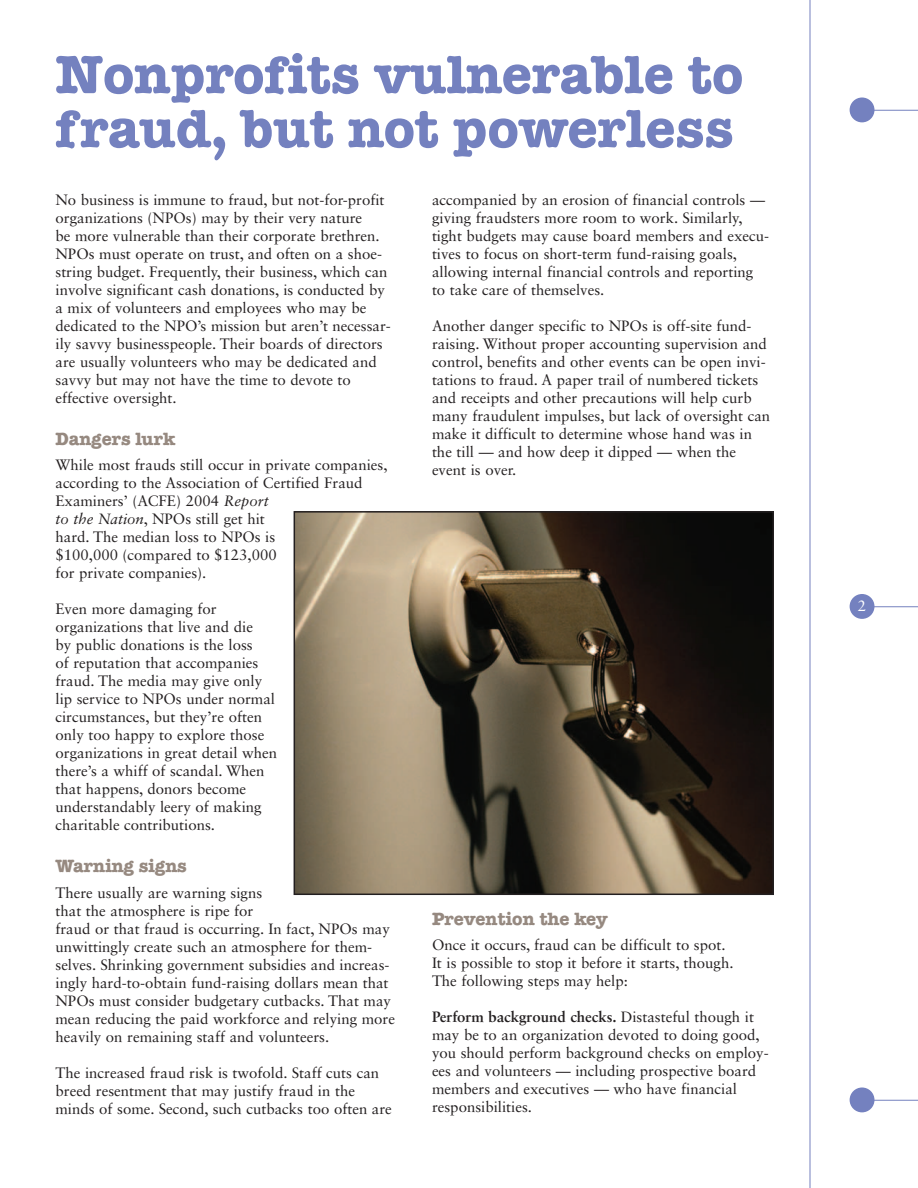
<style>
.page{position:relative;width:918px;height:1188px;background:#fff}
.page>*{position:absolute;margin:0;border:0;box-sizing:border-box;transform-origin:0 0}
.t1{font:700 54px/54px "American Typewriter Std";color:#7481bf}
.t2{font:700 18px "American Typewriter Std";color:#968980}
.t3{font:15px/18px "Sabon LT Std";color:#231f20}
.t4{font:15px "Sabon LT Std";color:#fff}
.s1{font-style:italic}
.s2{font-weight:700}
</style>
<div class="page">
<hr style="left:864px;top:110px;width:54px;height:1px;background:#7481bf">
<hr style="left:864px;top:1100px;width:54px;height:1px;background:#7481bf">
<hr style="left:864px;top:606px;width:54px;height:1px;background:#7481bf">
<hr style="left:810px;top:0;width:1px;height:1188px;background:#7481bf">
<div style="left:850px;top:98px;width:24px;height:24px;background:#7481bf;border-radius:50%"></div>
<div style="left:850px;top:1088px;width:24px;height:24px;background:#7481bf;border-radius:50%"></div>
<div style="left:850px;top:594px;width:24px;height:25px;background:#7481bf;border-radius:50%"></div>
<img style="left:297px;top:514px;width:474px;height:378px">
<div style="left:294px;top:511px;width:480px;height:384px;border:2px solid #231f20"></div>
<h1 class="t1" style="left:56px;top:52px;width:689px">Nonprofits vulnerable to fraud, but not powerless</h1>
<p class="t3" style="left:56px;top:192px;width:337px">No business is immune to fraud, but not-for-profit organizations (NPOs) may by their very nature<br>be more vulnerable than their corporate brethren.<br>NPOs must operate on trust, and often on a shoe&shy;string budget. Frequently, their business, which can involve significant cash donations, is conducted by a mix of volunteers and employees who may be dedicated to the NPO’s mission but aren’t necessar&shy;ily savvy businesspeople. Their boards of directors are usually volunteers who may be dedicated and savvy but may not have the time to devote to effective oversight.</p>
<p class="t2" style="left:56px;top:433px;width:121px">Dangers lurk</p>
<p class="t3" style="left:55px;top:457px;width:334px">While most frauds still occur in private companies, according to the Association of Certified Fraud Examiners’ (ACFE) 2004 <span class="s1">Report<br>to the Nation</span>, NPOs still get hit<br>hard. The median loss to NPOs is<br>$100,000 (compared to $123,000<br>for private companies).</p>
<p class="t3" style="left:56px;top:601px;width:223px">Even more damaging for organizations that live and die<br>by public donations is the loss<br>of reputation that accompanies fraud. The media may give only lip service to NPOs under normal circumstances, but they’re often only too happy to explore those organizations in great detail when there’s a whiff of scandal. When that happens, donors become understandably leery of making charitable contributions.</p>
<p class="t2" style="left:56px;top:860px;width:133px">Warning signs</p>
<p class="t3" style="left:56px;top:885px;width:341px">There usually are warning signs<br>that the atmosphere is ripe for<br>fraud or that fraud is occurring. In fact, NPOs may unwittingly create such an atmosphere for them&shy;selves. Shrinking government subsidies and increas&shy;ingly hard-to-obtain fund-raising dollars mean that NPOs must consider budgetary cutbacks. That may mean reducing the paid workforce and relying more heavily on remaining staff and volunteers.</p>
<p class="t3" style="left:56px;top:1065px;width:338px">The increased fraud risk is twofold. Staff cuts can breed resentment that may justify fraud in the minds of some. Second, such cutbacks too often are</p>
<p class="t3" style="left:432px;top:192px;width:339px">accompanied by an erosion of financial controls — giving fraudsters more room to work. Similarly, tight budgets may cause board members and execu&shy;tives to focus on short-term fund-raising goals, allowing internal financial controls and reporting to take care of themselves.</p>
<p class="t3" style="left:432px;top:318px;width:340px">Another danger specific to NPOs is off-site fund&shy;raising. Without proper accounting supervision and control, benefits and other events can be open invi&shy;tations to fraud. A paper trail of numbered tickets and receipts and other precautions will help curb many fraudulent impulses, but lack of oversight can make it difficult to determine whose hand was in the till — and how deep it dipped — when the event is over.</p>
<p class="t2" style="left:432px;top:913px;width:178px">Prevention the key</p>
<p class="t3" style="left:432px;top:937px;width:303px">Once it occurs, fraud can be difficult to spot.<br>It is possible to stop it before it starts, though.<br>The following steps may help:</p>
<p class="t3" style="left:432px;top:1009px;width:338px"><span class="s2">Perform background checks.</span> Distasteful though it may be to an organization devoted to doing good, you should perform background checks on employ&shy;ees and volunteers — including prospective board members and executives — who have financial responsibilities.</p>
<p class="t4" style="left:858px;top:600px;width:10px">2</p>
</div>
